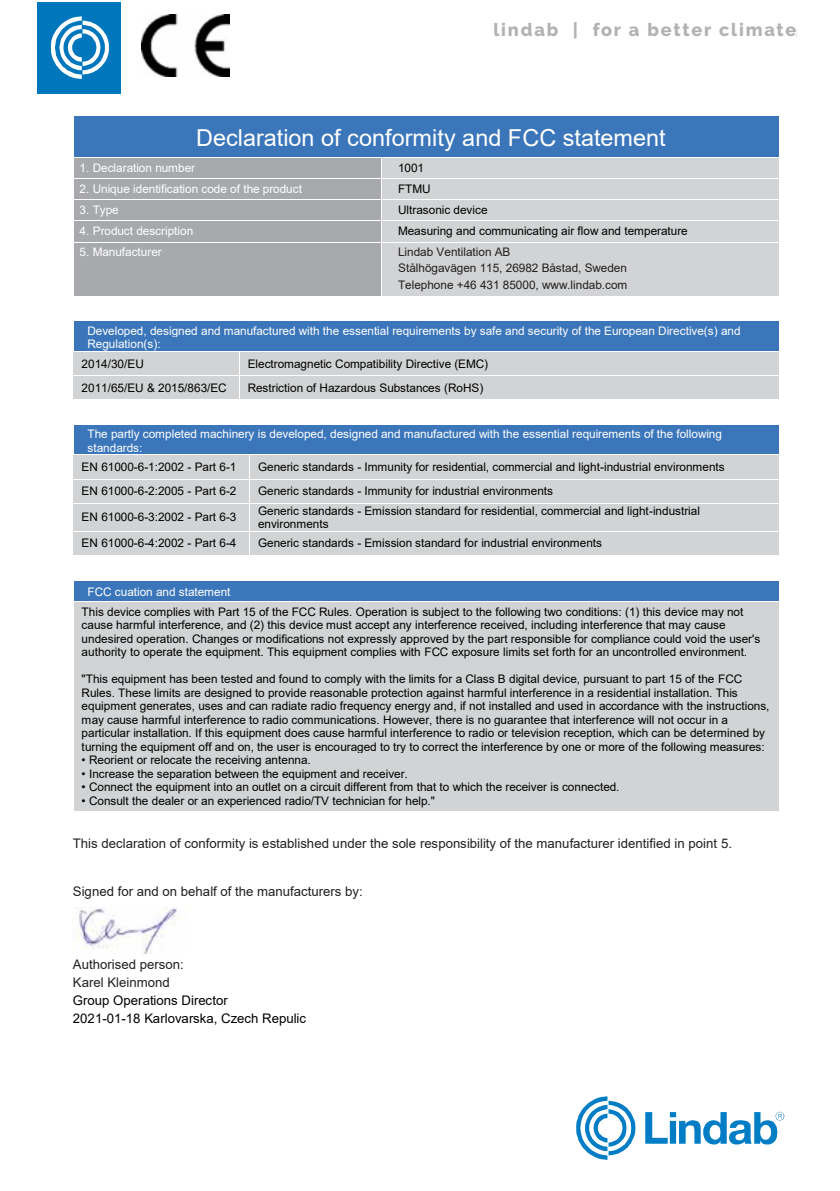
<style>
.page{position:relative;width:840px;height:1191px;background:#fff}
.page>*{position:absolute;margin:0;border:0;box-sizing:border-box;transform-origin:0 0}
.t1{font:23.4px "Arial";color:#fff}
.t2{font:800 18px "Raleway";letter-spacing:.1em;color:#b3b2b2}
.t3{font:13.2px/18.2px "Arial";letter-spacing:.005em;color:#231f20}
.t4{font:13.2px/18.2px "Arial";letter-spacing:.005em;color:#000}
.t5{font:700 13.2px "Arial";color:#aaa}
.t6{font:11.8px/13.4px "Arial";letter-spacing:-.005em;color:#000}
.t7{font:11.8px/13.6px "Arial";letter-spacing:-.005em;color:#fff}
.t8{font:11.8px/16.4px "Arial";letter-spacing:-.005em;color:#231f20}
.s1{font-weight:900}
</style>
<div class="page">
<div style="left:38px;top:2px;width:83px;height:91px;background:#0076bd"></div>
<svg style="left:51px;top:16px;width:58px;height:63px"></svg>
<svg style="left:645px;top:1111px;width:139px;height:33px"></svg>
<svg style="left:576px;top:1096px;width:59px;height:63px"></svg>
<img style="left:142px;top:14px;width:87px;height:63px">
<div style="left:74px;top:321px;width:704px;height:30px;background:#3b76bb"></div>
<div style="left:73px;top:352px;width:166px;height:23px;background:#d1d3d4"></div>
<div style="left:240px;top:352px;width:538px;height:23px;background:#d1d3d4"></div>
<div style="left:73px;top:376px;width:166px;height:23px;background:#d1d3d4"></div>
<div style="left:240px;top:376px;width:538px;height:23px;background:#d1d3d4"></div>
<svg style="left:778px;top:352px;width:1px;height:47px"></svg>
<div style="left:74px;top:425px;width:704px;height:29px;background:#3b76bb"></div>
<div style="left:73px;top:455px;width:176px;height:24px;background:#d1d3d4"></div>
<div style="left:250px;top:455px;width:528px;height:24px;background:#d1d3d4"></div>
<div style="left:73px;top:479px;width:176px;height:24px;background:#d1d3d4"></div>
<div style="left:250px;top:479px;width:528px;height:24px;background:#d1d3d4"></div>
<hr style="left:73px;top:479px;width:176px;height:1px;background:#fff">
<hr style="left:250px;top:479px;width:528px;height:1px;background:#fff">
<div style="left:73px;top:504px;width:176px;height:27px;background:#d1d3d4"></div>
<div style="left:250px;top:504px;width:528px;height:27px;background:#d1d3d4"></div>
<div style="left:73px;top:531px;width:176px;height:24px;background:#d1d3d4"></div>
<div style="left:250px;top:531px;width:528px;height:24px;background:#d1d3d4"></div>
<hr style="left:73px;top:531px;width:176px;height:1px;background:#fff">
<hr style="left:250px;top:531px;width:528px;height:1px;background:#fff">
<svg style="left:778px;top:425px;width:1px;height:130px"></svg>
<div style="left:74px;top:580px;width:704px;height:20px;background:#3b76bb"></div>
<hr style="left:73px;top:580px;width:705px;height:1px;background:#fff">
<div style="left:74px;top:601px;width:704px;height:210px;background:#d1d3d4"></div>
<svg style="left:778px;top:581px;width:1px;height:20px"></svg>
<img style="left:73px;top:907px;width:104px;height:46px">
<div style="left:74px;top:116px;width:705px;height:41px;background:#3b76bb"></div>
<hr style="left:778px;top:116px;width:1px;height:41px;background:#fff">
<div style="left:74px;top:158px;width:307px;height:20px;background:#a7a9ac"></div>
<div style="left:381px;top:158px;width:398px;height:20px;background:#d1d3d4"></div>
<div style="left:74px;top:179px;width:307px;height:20px;background:#a7a9ac"></div>
<div style="left:381px;top:179px;width:398px;height:20px;background:#d1d3d4"></div>
<div style="left:74px;top:200px;width:307px;height:21px;background:#a7a9ac"></div>
<div style="left:381px;top:200px;width:398px;height:21px;background:#d1d3d4"></div>
<div style="left:74px;top:221px;width:307px;height:21px;background:#a7a9ac"></div>
<div style="left:381px;top:221px;width:398px;height:21px;background:#d1d3d4"></div>
<hr style="left:73px;top:221px;width:307px;height:1px;background:#fff">
<hr style="left:381px;top:221px;width:397px;height:1px;background:#fff">
<div style="left:74px;top:242px;width:307px;height:54px;background:#a7a9ac"></div>
<div style="left:381px;top:242px;width:398px;height:54px;background:#d1d3d4"></div>
<hr style="left:73px;top:242px;width:307px;height:1px;background:#fff">
<hr style="left:381px;top:242px;width:397px;height:1px;background:#fff">
<hr style="left:380px;top:242px;width:1px;height:54px;background:#fff">
<hr style="left:778px;top:242px;width:1px;height:54px;background:#fff">
<h2 class="t2" style="left:493px;top:20px;width:304px">lindab | for a better climate</h2>
<h2 class="t2" style="left:510px;top:21px;width:288px">lindab | for et bedre klima</h2>
<p class="t5" style="left:579px;top:19px;width:213px">lindab <span class="s1">|</span> we simplify construction</p>
<h1 class="t1" style="left:196px;top:122px;width:471px">Declaration of conformity and FCC statement</h1>
<p class="t7" style="left:79px;top:160px;width:117px">1. Declaration number</p>
<p class="t6" style="left:398px;top:161px;width:28px">1001</p>
<p class="t7" style="left:79px;top:182px;width:224px">2. Unique identification code of the product</p>
<p class="t6" style="left:398px;top:182px;width:34px">FTMU</p>
<p class="t7" style="left:79px;top:203px;width:41px">3. Type</p>
<p class="t6" style="left:398px;top:203px;width:91px">Ultrasonic device</p>
<p class="t7" style="left:79px;top:224px;width:115px">4. Product description</p>
<p class="t6" style="left:398px;top:224px;width:291px">Measuring and communicating air flow and temperature</p>
<p class="t7" style="left:79px;top:245px;width:84px">5. Manufacturer</p>
<p class="t8" style="left:398px;top:243px;width:231px">Lindab Ventilation AB<br>Stålhögavägen 115, 26982 Båstad, Sweden<br>Telephone +46 431 85000, www.lindab.com</p>
<p class="t7" style="left:87px;top:324px;width:654px">Developed, designed and manufactured with the essential requirements by safe and security of the European Directive(s) and<br>Regulation(s):</p>
<p class="t6" style="left:82px;top:356px;width:64px">2014/30/EU</p>
<p class="t6" style="left:247px;top:356px;width:242px">Electromagnetic Compatibility Directive (EMC)</p>
<p class="t6" style="left:82px;top:381px;width:146px">2011/65/EU &amp; 2015/863/EC</p>
<p class="t6" style="left:247px;top:381px;width:237px">Restriction of Hazardous Substances (RoHS)</p>
<p class="t7" style="left:87px;top:427px;width:635px">The partly completed machinery is developed, designed and manufactured with the essential requirements of the following standards:</p>
<p class="t6" style="left:82px;top:460px;width:156px">EN 61000-6-1:2002 - Part 6-1</p>
<p class="t6" style="left:258px;top:460px;width:468px">Generic standards - Immunity for residential, commercial and light-industrial environments</p>
<p class="t6" style="left:82px;top:484px;width:156px">EN 61000-6-2:2005 - Part 6-2</p>
<p class="t6" style="left:258px;top:484px;width:296px">Generic standards - Immunity for industrial environments</p>
<p class="t6" style="left:82px;top:510px;width:156px">EN 61000-6-3:2002 - Part 6-3</p>
<p class="t6" style="left:258px;top:503px;width:443px">Generic standards - Emission standard for residential, commercial and light-industrial environments</p>
<p class="t6" style="left:82px;top:536px;width:156px">EN 61000-6-4:2002 - Part 6-4</p>
<p class="t6" style="left:258px;top:536px;width:345px">Generic standards - Emission standard for industrial environments</p>
<p class="t7" style="left:87px;top:585px;width:144px">FCC cuation and statement</p>
<p class="t6" style="left:82px;top:605px;width:679px">This device complies with Part 15 of the FCC Rules. Operation is subject to the following two conditions: (1) this device may not cause harmful interference, and (2) this device must accept any interference received, including interference that may cause undesired operation. Changes or modifications not expressly approved by the part responsible for compliance could void the user's authority to operate the equipment. This equipment complies with FCC exposure limits set forth for an uncontrolled environment.</p>
<p class="t6" style="left:82px;top:672px;width:689px">"This equipment has been tested and found to comply with the limits for a Class B digital device, pursuant to part 15 of the FCC Rules. These limits are designed to provide reasonable protection against harmful interference in a residential installation. This equipment generates, uses and can radiate radio frequency energy and, if not installed and used in accordance with the instructions, may cause harmful interference to radio communications. However, there is no guarantee that interference will not occur in a particular installation. If this equipment does cause harmful interference to radio or television reception, which can be determined by turning the equipment off and on, the user is encouraged to try to correct the interference by one or more of the following measures:</p>
<p class="t6" style="left:82px;top:753px;width:230px">• Reorient or relocate the receiving antenna.</p>
<p class="t6" style="left:82px;top:767px;width:327px">• Increase the separation between the equipment and receiver.</p>
<p class="t6" style="left:82px;top:780px;width:539px">• Connect the equipment into an outlet on a circuit different from that to which the receiver is connected.</p>
<p class="t6" style="left:82px;top:794px;width:354px">• Consult the dealer or an experienced radio/TV technician for help."</p>
<p class="t3" style="left:73px;top:834px;width:660px">This declaration of conformity is established under the sole responsibility of the manufacturer identified in point 5.</p>
<p class="t3" style="left:73px;top:882px;width:291px">Signed for and on behalf of the manufacturers by:</p>
<p class="t3" style="left:73px;top:955px;width:112px">Authorised person:<br>Karel Kleinmond</p>
<p class="t4" style="left:73px;top:991px;width:235px">Group Operations Director<br>2021-01-18 Karlovarska, Czech Repulic</p>
</div>
